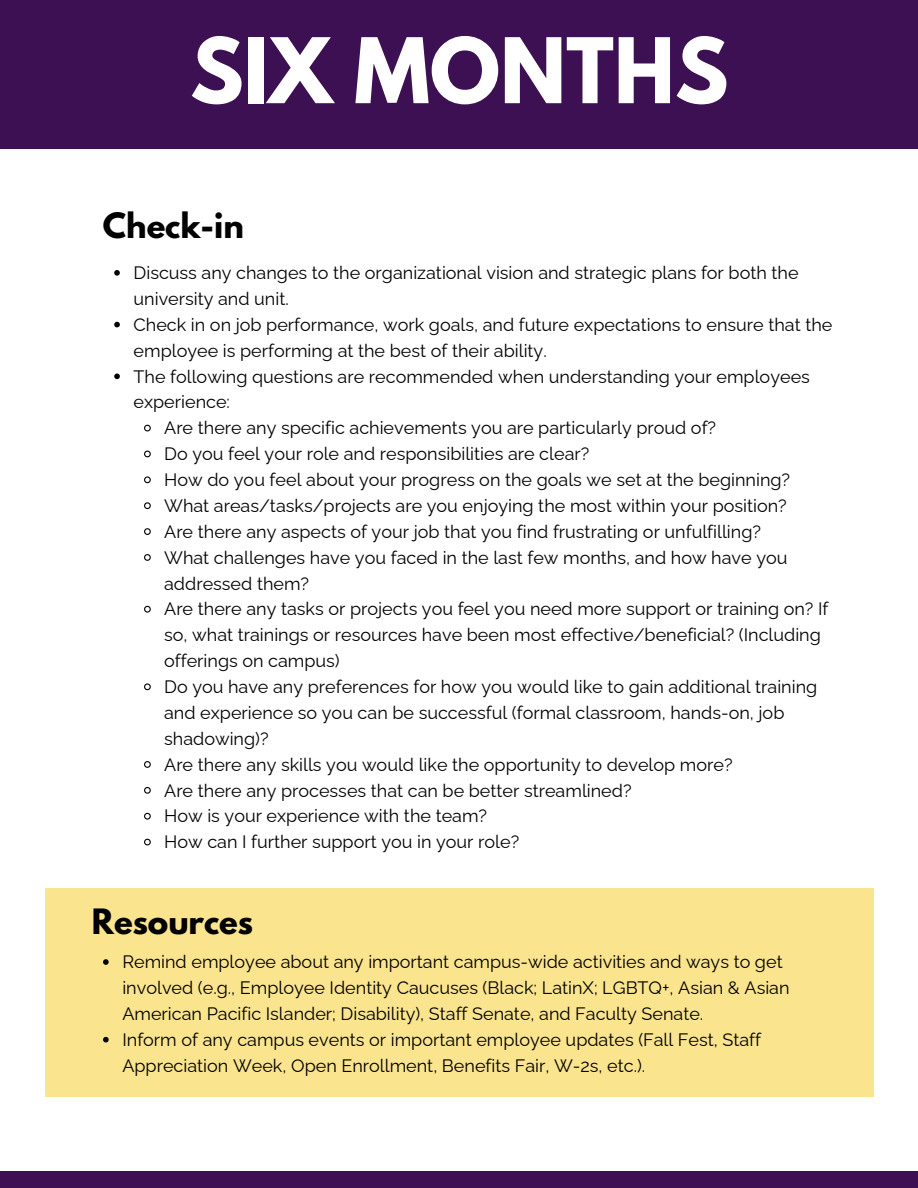
<style>
.page{position:relative;width:918px;height:1188px;background:#fff}
.page>*{position:absolute;margin:0;border:0;box-sizing:border-box;transform-origin:0 0}
.t1{font:700 80.1px "League Spartan";color:#fff}
.t2{font:700 30.9px "League Spartan";color:#000}
.t3{font:18px/25.8px "Raleway";color:#000}
</style>
<div class="page">
<div style="left:0;top:0;width:918px;height:148px;background:#3c1053"></div>
<div style="left:45px;top:888px;width:829px;height:208px;background:#fae48e"></div>
<div style="left:0;top:1172px;width:918px;height:16px;background:#3c1053"></div>
<svg style="left:103px;top:959px;width:6px;height:6px"></svg>
<svg style="left:103px;top:1037px;width:6px;height:5px"></svg>
<svg style="left:114px;top:270px;width:6px;height:6px"></svg>
<svg style="left:114px;top:322px;width:6px;height:5px"></svg>
<svg style="left:114px;top:374px;width:6px;height:5px"></svg>
<svg style="left:144px;top:424px;width:7px;height:8px"></svg>
<svg style="left:144px;top:450px;width:7px;height:8px"></svg>
<svg style="left:144px;top:476px;width:7px;height:8px"></svg>
<svg style="left:144px;top:502px;width:7px;height:8px"></svg>
<svg style="left:144px;top:528px;width:7px;height:7px"></svg>
<svg style="left:144px;top:554px;width:7px;height:7px"></svg>
<svg style="left:144px;top:605px;width:7px;height:8px"></svg>
<svg style="left:144px;top:683px;width:7px;height:8px"></svg>
<svg style="left:144px;top:761px;width:7px;height:7px"></svg>
<svg style="left:144px;top:787px;width:7px;height:7px"></svg>
<svg style="left:144px;top:812px;width:7px;height:8px"></svg>
<svg style="left:144px;top:838px;width:7px;height:8px"></svg>
<h1 class="t1" style="left:190px;top:31px;width:540px">SIX MONTHS</h1>
<p class="t2" style="left:103px;top:210px;width:143px">Check-in</p>
<p class="t3" style="left:134px;top:260px;width:667px">Discuss any changes to the organizational vision and strategic plans for both the university and unit.</p>
<p class="t3" style="left:134px;top:312px;width:700px">Check in on job performance, work goals, and future expectations to ensure that the employee is performing at the best of their ability.</p>
<p class="t3" style="left:134px;top:363px;width:678px">The following questions are recommended when understanding your employees experience:</p>
<p class="t3" style="left:164px;top:415px;width:554px">Are there any specific achievements you are particularly proud of?</p>
<p class="t3" style="left:164px;top:441px;width:427px">Do you feel your role and responsibilities are clear?</p>
<p class="t3" style="left:164px;top:467px;width:628px">How do you feel about your progress on the goals we set at the beginning?</p>
<p class="t3" style="left:164px;top:493px;width:624px">What areas/tasks/projects are you enjoying the most within your position?</p>
<p class="t3" style="left:164px;top:519px;width:598px">Are there any aspects of your job that you find frustrating or unfulfilling?</p>
<p class="t3" style="left:164px;top:544px;width:625px">What challenges have you faced in the last few months, and how have you addressed them?</p>
<p class="t3" style="left:164px;top:596px;width:666px">Are there any tasks or projects you feel you need more support or training on? If so, what trainings or resources have been most effective/beneficial? (Including offerings on campus)</p>
<p class="t3" style="left:164px;top:674px;width:655px">Do you have any preferences for how you would like to gain additional training and experience so you can be successful (formal classroom, hands-on, job shadowing)?</p>
<p class="t3" style="left:164px;top:751px;width:570px">Are there any skills you would like the opportunity to develop more?</p>
<h2 class="t3" style="left:164px;top:777px;width:469px">Are there any processes that can be better streamlined?</h2>
<p class="t3" style="left:164px;top:803px;width:325px">How is your experience with the team?</p>
<p class="t3" style="left:164px;top:829px;width:357px">How can I further support you in your role?</p>
<h2 class="t2" style="left:92px;top:906px;width:163px">Resources</h2>
<p class="t3" style="left:122px;top:949px;width:669px">Remind employee about any important campus-wide activities and ways to get involved (e.g., Employee Identity Caucuses (Black; LatinX; LGBTQ+, Asian &amp; Asian<br>American Pacific Islander; Disability), Staff Senate, and Faculty Senate.</p>
<p class="t3" style="left:122px;top:1027px;width:640px">Inform of any campus events or important employee updates (Fall Fest, Staff<br>Appreciation Week, Open Enrollment, Benefits Fair, W-2s, etc.).</p>
</div>
